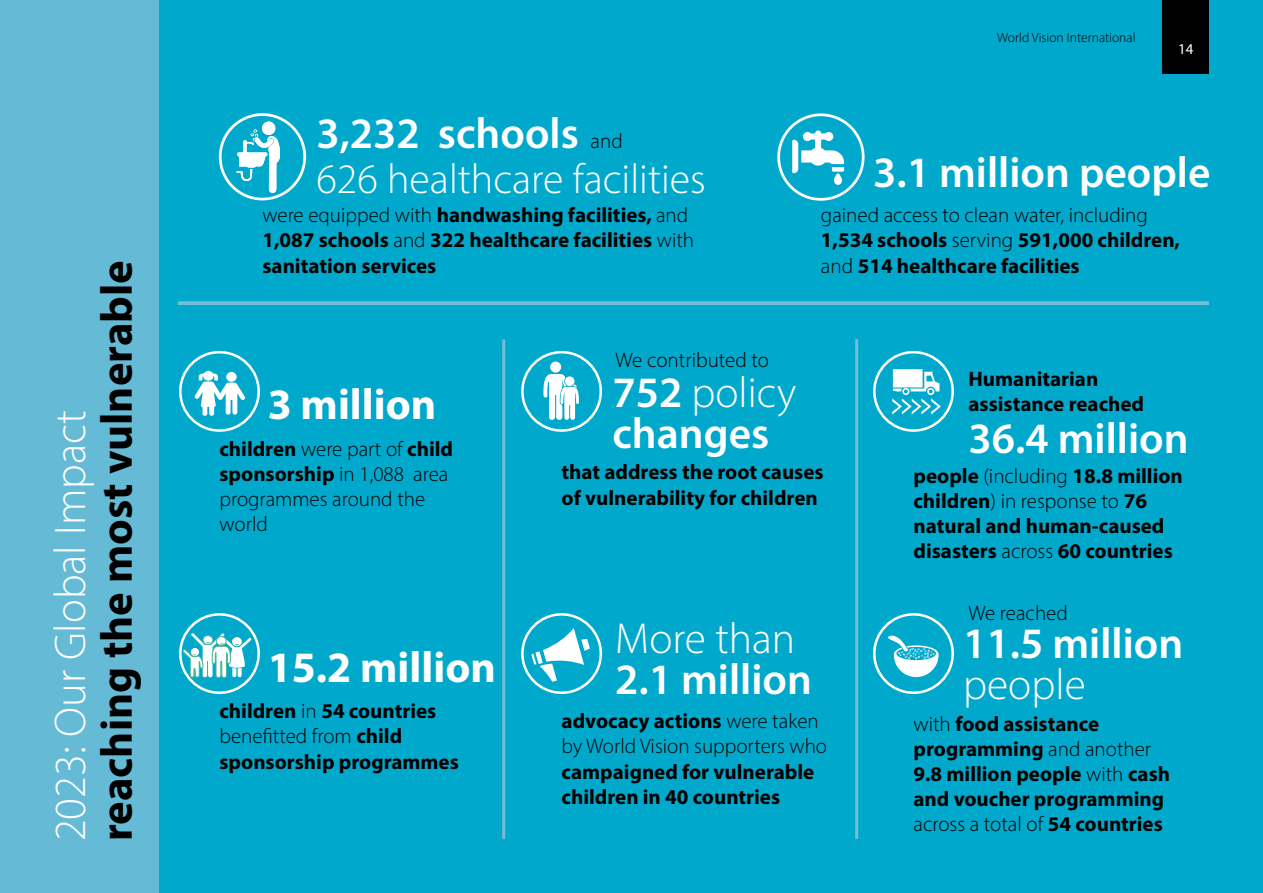
<style>
.page{position:relative;width:1263px;height:893px;background:#00a9cc}
.page>*{position:absolute;margin:0;border:0;box-sizing:border-box;transform-origin:0 0}
.t1{font:700 44.55px "Myriad Pro";color:#000}
.t2{font:300 44.55px "Myriad Pro";color:#fff}
.t3{font:600 43.5px/40.5px "Myriad Pro";color:#fff}
.t4{font:700 43.5px "Myriad Pro";color:#fff}
.t5{font:300 43.5px "Myriad Pro";color:#fff}
.t6{font:300 42px "Myriad Pro";color:#fff}
.t7{font:700 21px/25.2px "Myriad Pro";color:#000}
.t8{font:300 21px/25.2px "Myriad Pro";color:#000}
.t9{font:15px "Myriad Pro";color:#fff}
.t10{font:300 13.5px "Myriad Pro";color:#000}
.s1{font-weight:300}
.s2{font-weight:700}
</style>
<div class="page">
<div style="left:1162px;top:0;width:47px;height:73px;background:#000"></div>
<div style="left:0;top:0;width:158px;height:893px;background:#65bad6"></div>
<div style="left:219px;top:113px;width:87px;height:87px;border:3px solid #fff;border-radius:50%"></div>
<svg style="left:236px;top:121px;width:44px;height:72px"></svg>
<div style="left:777px;top:113px;width:87px;height:88px;border:3px solid #fff;border-radius:50%"></div>
<svg style="left:792px;top:130px;width:52px;height:55px"></svg>
<div style="left:873px;top:351px;width:81px;height:81px;border:3px solid #fff;border-radius:50%"></div>
<svg style="left:892px;top:369px;width:49px;height:45px"></svg>
<div style="left:873px;top:613px;width:81px;height:81px;border:3px solid #fff;border-radius:50%"></div>
<svg style="left:888px;top:636px;width:50px;height:41px"></svg>
<div style="left:521px;top:613px;width:81px;height:81px;border:3px solid #fff;border-radius:50%"></div>
<svg style="left:531px;top:628px;width:59px;height:54px"></svg>
<div style="left:521px;top:351px;width:81px;height:81px;border:3px solid #fff;border-radius:50%"></div>
<div style="left:550px;top:361px;width:11px;height:12px;background:#fff;border-radius:50%"></div>
<svg style="left:543px;top:374px;width:36px;height:46px"></svg>
<div style="left:179px;top:351px;width:81px;height:81px;border:3px solid #fff;border-radius:50%"></div>
<svg style="left:194px;top:371px;width:51px;height:45px"></svg>
<div style="left:179px;top:613px;width:81px;height:81px;border:3px solid #fff;border-radius:50%"></div>
<svg style="left:182px;top:633px;width:70px;height:46px"></svg>
<hr style="left:855px;top:339px;width:3px;height:500px;background:#73bed9">
<hr style="left:502px;top:339px;width:3px;height:500px;background:#73bed9">
<svg style="left:178px;top:301px;width:1031px;height:4px;background:#6bbcd7"></svg>
<h1 class="t1" style="left:88px;top:841px;width:582px;rotate:-90deg">reaching the most vulnerable</h1>
<h1 class="t2" style="left:44px;top:841px;width:433px;rotate:-90deg">2023: Our Global Impact</h1>
<h2 class="t3" style="left:316px;top:112px;width:264px">3,232 schools</h2>
<p class="t8" style="left:591px;top:128px;width:34px">and</p>
<p class="t10" style="left:997px;top:29px;width:140px">World Vision International</p>
<p class="t9" style="left:1178px;top:40px;width:17px">14</p>
<h3 class="t6" style="left:316px;top:153px;width:391px">626 healthcare facilities</h3>
<h2 class="t3" style="left:873px;top:151px;width:339px">3.1 million people</h2>
<p class="t7" style="left:262px;top:202px;width:433px"><span class="s1">were equipped with</span> handwashing facilities, <span class="s1">and<br></span>1,087 schools <span class="s1">and</span> 322 healthcare facilities <span class="s1">with </span>sanitation services</p>
<p class="t8" style="left:616px;top:347px;width:155px">We contributed to</p>
<p class="t7" style="left:821px;top:202px;width:361px"><span class="s1">gained access to clean water, including<br></span>1,534 schools <span class="s1">serving</span> 591,000 children, <span class="s1">and</span> 514 healthcare facilities</p>
<h2 class="t4" style="left:268px;top:376px;width:170px">3 million</h2>
<p class="t8" style="left:219px;top:436px;width:235px"><span class="s2">children</span> were part of <span class="s2">child sponsorship</span> in 1,088 area programmes around the world</p>
<h2 class="t4" style="left:268px;top:639px;width:230px">15.2 million</h2>
<p class="t7" style="left:219px;top:698px;width:241px">children <span class="s1">in</span> 54 countries <span class="s1">benefitted from</span> child sponsorship programmes</p>
<h2 class="t3" style="left:612px;top:371px;width:185px">752 <span class="s1">policy </span>changes</h2>
<p class="t7" style="left:562px;top:459px;width:263px">that address the root causes of vulnerability for children</p>
<h2 class="t5" style="left:615px;top:612px;width:182px">More than</h2>
<h2 class="t3" style="left:615px;top:658px;width:198px">2.1 million</h2>
<p class="t8" style="left:562px;top:708px;width:267px"><span class="s2">advocacy actions</span> were taken by World Vision supporters who</p>
<p class="t7" style="left:562px;top:758px;width:254px">campaigned for vulnerable children in 40 countries</p>
<p class="t7" style="left:968px;top:365px;width:177px">Humanitarian assistance reached</p>
<h2 class="t3" style="left:968px;top:417px;width:222px">36.4 million</h2>
<p class="t7" style="left:913px;top:462px;width:271px">people <span class="s1">(including</span> 18.8 million children<span class="s1">) in response to</span> 76 natural and human-caused disasters <span class="s1">across</span> 60 countries</p>
<p class="t8" style="left:968px;top:600px;width:101px">We reached</p>
<h2 class="t3" style="left:963px;top:622px;width:222px">11.5 million</h2>
<h2 class="t5" style="left:963px;top:658px;width:124px">people</h2>
<p class="t7" style="left:913px;top:710px;width:258px"><span class="s1">with</span> food assistance programming <span class="s1">and another<br></span>9.8 million people <span class="s1">with</span> cash and voucher programming <span class="s1">across a total of</span> 54 countries</p>
</div>
